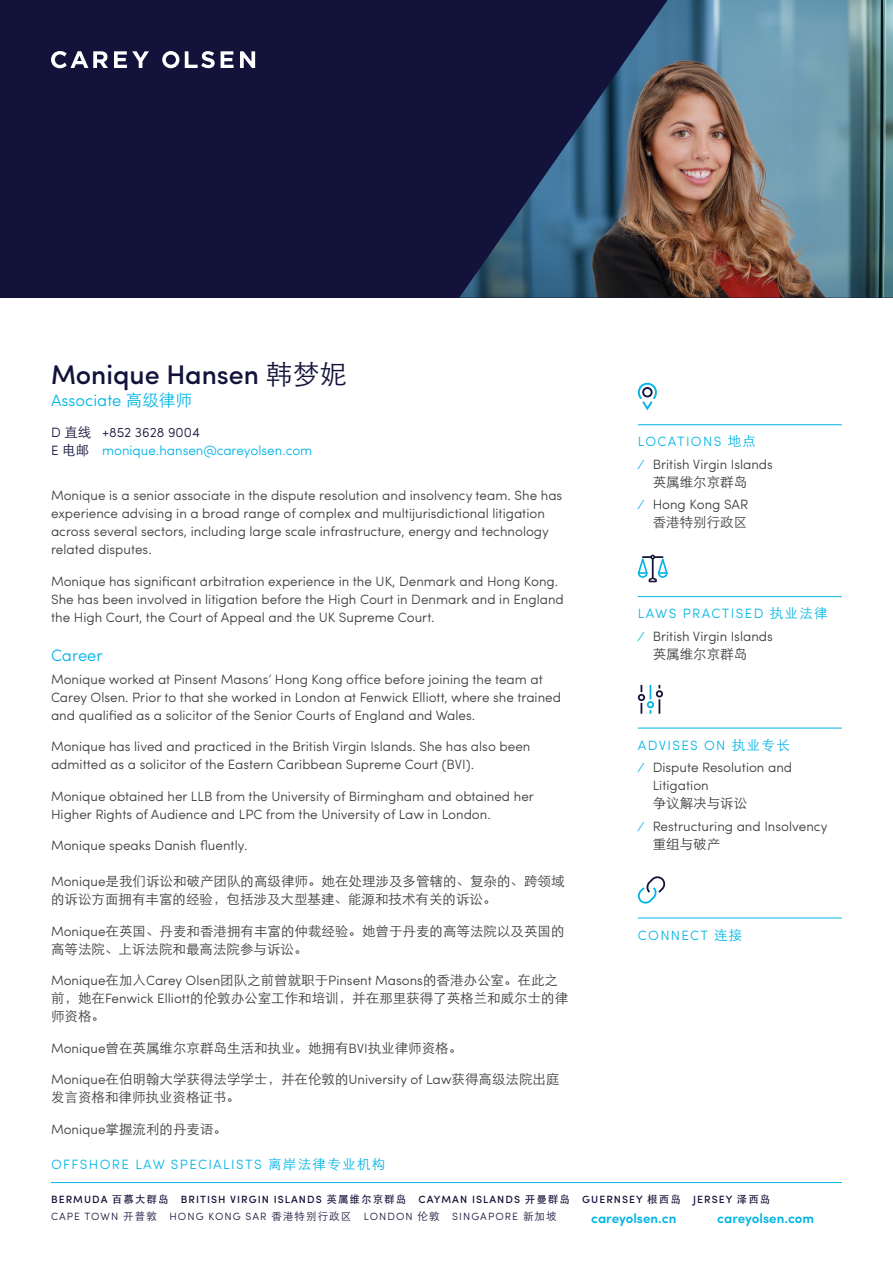
<style>
.page{position:relative;width:893px;height:1263px;background:#fff}
.page>*{position:absolute;margin:0;border:0;box-sizing:border-box;transform-origin:0 0}
.t1{font:500 27px "Sofia Pro";color:#13123a}
.t2{font:300 16.5px "Sofia Pro";color:#00b4e5}
.t3{font:300 13.5px/18px "Sofia Pro";color:#3c3c3b}
.t4{font:13.5px/18px "ST Xihei";color:#3c3c3b}
.t5{font:300 13.5px/18px "Sofia Pro";color:#00b4e5}
.t6{font:300 13.5px "Sofia Pro";letter-spacing:.1em;color:#00b4e5}
.t7{font:600 13.5px "Sofia Pro";color:#00b4e5}
.t8{font:500 10.5px/17.5px "Sofia Pro";letter-spacing:.1em;color:#13123a}
.s1{font-family:"ST Xihei";font-weight:400}
.s2{color:#13123a}
.s3{font-family:"ST Xihei";font-weight:400;color:#13123a}
.s4{font-family:"Sofia Pro";font-weight:300}
.s5{color:#00b4e5}
.s6{font-family:"ST Xihei";font-weight:400;color:#00b4e5}
.s7{font-family:"ST Heiti";font-weight:400}
.s8{font-weight:300}
</style>
<div class="page">
<hr style="left:51px;top:1182px;width:791px;height:1px;background:#00b4e5">
<hr style="left:638px;top:424px;width:204px;height:1px;background:#00b4e5">
<hr style="left:638px;top:596px;width:204px;height:1px;background:#00b4e5">
<hr style="left:638px;top:728px;width:204px;height:1px;background:#00b4e5">
<hr style="left:638px;top:918px;width:204px;height:1px;background:#00b4e5">
<svg style="left:638px;top:382px;width:19px;height:29px"></svg>
<div style="left:642px;top:387px;width:11px;height:10px;border:2px solid #13123a;border-radius:50%"></div>
<svg style="left:638px;top:555px;width:30px;height:27px"></svg>
<svg style="left:637px;top:684px;width:26px;height:30px"></svg>
<svg style="left:637px;top:876px;width:29px;height:28px"></svg>
<div style="left:0;top:0;width:893px;height:298px;background:#13123a"></div>
<img style="left:459px;top:0;width:434px;height:298px">
<svg style="left:114px;top:51px;width:35px;height:17px"></svg>
<svg style="left:185px;top:51px;width:30px;height:17px"></svg>
<svg style="left:221px;top:51px;width:13px;height:17px"></svg>
<svg style="left:240px;top:51px;width:15px;height:17px"></svg>
<svg style="left:162px;top:51px;width:17px;height:17px"></svg>
<svg style="left:51px;top:51px;width:57px;height:17px"></svg>
<h1 class="t1" style="left:51px;top:354px;width:297px">Monique Hansen <span class="s1">韩梦妮</span></h1>
<p class="t2" style="left:51px;top:388px;width:142px">Associate <span class="s1">高级律师</span></p>
<p class="t5" style="left:51px;top:422px;width:263px"><span class="s2">D</span> <span class="s3">直线</span> <span class="s2">+852 3628 9004<br>E</span> <span class="s3">电邮</span> monique.hansen@careyolsen.com</p>
<p class="t3" style="left:51px;top:485px;width:513px">Monique is a senior associate in the dispute resolution and insolvency team. She has experience advising in a broad range of complex and multijurisdictional litigation across several sectors, including large scale infrastructure, energy and technology related disputes.</p>
<p class="t3" style="left:51px;top:571px;width:514px">Monique has significant arbitration experience in the UK, Denmark and Hong Kong.<br>She has been involved in litigation before the High Court in Denmark and in England the High Court, the Court of Appeal and the UK Supreme Court.</p>
<p class="t2" style="left:51px;top:643px;width:53px">Career</p>
<p class="t3" style="left:51px;top:669px;width:511px">Monique worked at Pinsent Masons’ Hong Kong office before joining the team at<br>Carey Olsen. Prior to that she worked in London at Fenwick Elliott, where she trained and qualified as a solicitor of the Senior Courts of England and Wales.</p>
<p class="t3" style="left:51px;top:737px;width:481px">Monique has lived and practiced in the British Virgin Islands. She has also been admitted as a solicitor of the Eastern Caribbean Supreme Court (BVI).</p>
<p class="t3" style="left:51px;top:786px;width:484px">Monique obtained her LLB from the University of Birmingham and obtained her<br>Higher Rights of Audience and LPC from the University of Law in London.</p>
<p class="t3" style="left:51px;top:836px;width:198px">Monique speaks Danish fluently.</p>
<p class="t4" style="left:51px;top:872px;width:515px"><span class="s4">Monique</span>是我们诉讼和破产团队的高级律师。她在处理涉及多管辖的、复杂的、跨领域的诉讼方面拥有丰富的经验，包括涉及大型基建、能源和技术有关的诉讼。</p>
<p class="t4" style="left:51px;top:922px;width:515px"><span class="s4">Monique</span>在英国、丹麦和香港拥有丰富的仲裁经验。她曾于丹麦的高等法院以及英国的高等法院、上诉法院和最高法院参与诉讼。</p>
<p class="t3" style="left:51px;top:971px;width:508px">Monique<span class="s1">在加入</span>Carey Olsen<span class="s1">团队之前曾就职于</span>Pinsent Masons<span class="s1">的香港办公室。在此之</span></p>
<p class="t4" style="left:51px;top:989px;width:519px">前，她在<span class="s4">Fenwick Elliott</span>的伦敦办公室工作和培训，并在那里获得了英格兰和威尔士的律师资格。</p>
<p class="t4" style="left:51px;top:1039px;width:413px"><span class="s4">Monique</span>曾在英属维尔京群岛生活和执业。她拥有<span class="s4">BVI</span>执业律师资格。</p>
<p class="t4" style="left:51px;top:1070px;width:510px"><span class="s4">Monique</span>在伯明翰大学获得法学学士，并在伦敦的<span class="s4">University of Law</span>获得高级法院出庭发言资格和律师执业资格证书。</p>
<p class="t4" style="left:51px;top:1120px;width:177px"><span class="s4">Monique</span>掌握流利的丹麦语。</p>
<p class="t3" style="left:638px;top:429px;width:137px;line-height:22.5px"><span class="s5">LOCATIONS</span> <span class="s6">地点<br></span><span class="s5">⁄</span> British Virgin Islands</p>
<p class="t4" style="left:653px;top:473px;width:96px">英属维尔京群岛</p>
<p class="t3" style="left:640px;top:495px;width:110px"><span class="s5">⁄</span> Hong Kong SAR</p>
<p class="t4" style="left:653px;top:513px;width:96px">香港特别行政区</p>
<p class="t3" style="left:638px;top:601px;width:191px;line-height:22.5px"><span class="s5">LAWS PRACTISED</span> <span class="s6">执业法律</span><span class="s5">⁄</span> British Virgin Islands</p>
<p class="t4" style="left:653px;top:645px;width:96px">英属维尔京群岛</p>
<p class="t3" style="left:638px;top:733px;width:156px;line-height:22.5px"><span class="s5">ADVISES ON</span> <span class="s6">执业专长</span><span class="s5">⁄</span> Dispute Resolution and</p>
<p class="t3" style="left:653px;top:776px;width:58px">Litigation</p>
<p class="t4" style="left:653px;top:794px;width:96px">争议解决与诉讼</p>
<p class="t3" style="left:640px;top:816px;width:189px"><span class="s5">⁄</span> Restructuring and Insolvency</p>
<p class="t4" style="left:653px;top:835px;width:69px">重组与破产</p>
<p class="t6" style="left:638px;top:925px;width:106px">CONNECT <span class="s1">连接</span></p>
<p class="t6" style="left:51px;top:1155px;width:336px">OFFSHORE LAW SPECIALISTS <span class="s1">离岸法律专业机构</span></p>
<p class="t8" style="left:51px;top:1190px;width:721px">BERMUDA <span class="s7">百慕大群岛</span> BRITISH VIRGIN ISLANDS <span class="s7">英属维尔京群岛</span> CAYMAN ISLANDS <span class="s7">开曼群岛</span> GUERNSEY <span class="s7">根西岛</span> JERSEY <span class="s7">泽西岛<br></span><span class="s8">CAPE TOWN</span> <span class="s1">开普敦</span> <span class="s8">HONG KONG SAR</span> <span class="s1">香港特别行政区</span> <span class="s8">LONDON</span> <span class="s1">伦敦</span> <span class="s8">SINGAPORE</span> <span class="s1">新加坡</span></p>
<p class="t7" style="left:591px;top:1208px;width:87px">careyolsen.cn</p>
<p class="t7" style="left:717px;top:1208px;width:99px">careyolsen.com</p>
</div>
